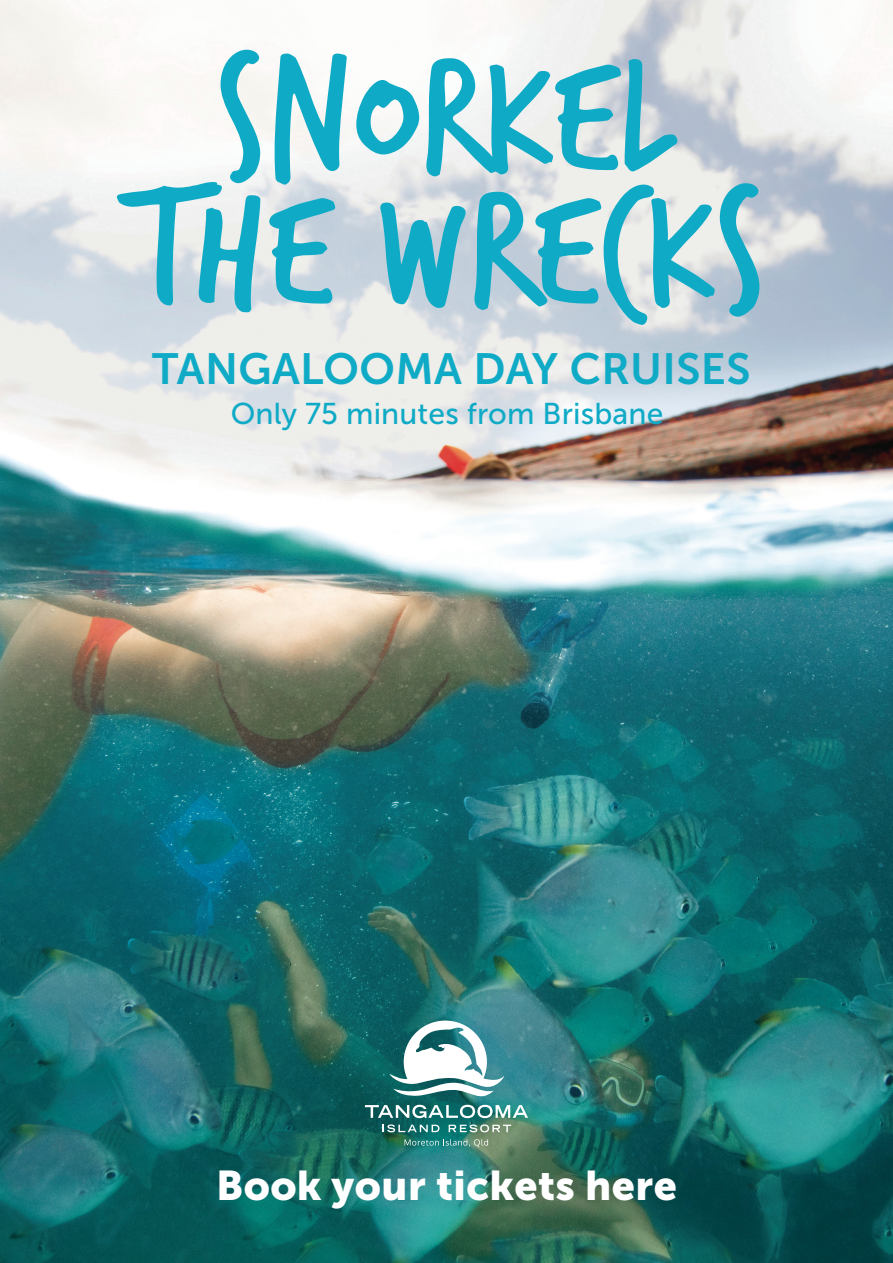
<style>
.page{position:relative;width:893px;height:1263px;background:#fff}
.page>*{position:absolute;margin:0;border:0;box-sizing:border-box;transform-origin:0 0}
.t1{font:176.1px/133.5px "Trash Hand";letter-spacing:.01em;color:#0fabc6;text-align:center}
.t2{font:43.5px "Museo Sans 700";letter-spacing:.01em;color:#0fabc6}
.t3{font:41.25px "Museo Sans 900";letter-spacing:.01em;color:#fff}
.t4{font:30px "Museo Sans 500";letter-spacing:.005em;color:#0fabc6}
</style>
<div class="page">
<img style="left:0;top:0;width:893px;height:1263px">
<svg style="left:389px;top:1020px;width:115px;height:78px"></svg>
<svg style="left:365px;top:1105px;width:163px;height:13px"></svg>
<svg style="left:382px;top:1124px;width:57px;height:8px"></svg>
<svg style="left:449px;top:1124px;width:62px;height:8px"></svg>
<svg style="left:404px;top:1139px;width:84px;height:8px"></svg>
<p class="t1" style="left:128px;top:57px;width:638px">SNORKEL<br>THE WRECKS</p>
<p class="t2" style="left:152px;top:345px;width:600px">TANGALOOMA DAY CRUISES</p>
<p class="t4" style="left:231px;top:398px;width:434px">Only 75 minutes from Brisbane</p>
<h3 class="t3" style="left:216px;top:1162px;width:462px">Book your tickets here</h3>
</div>
